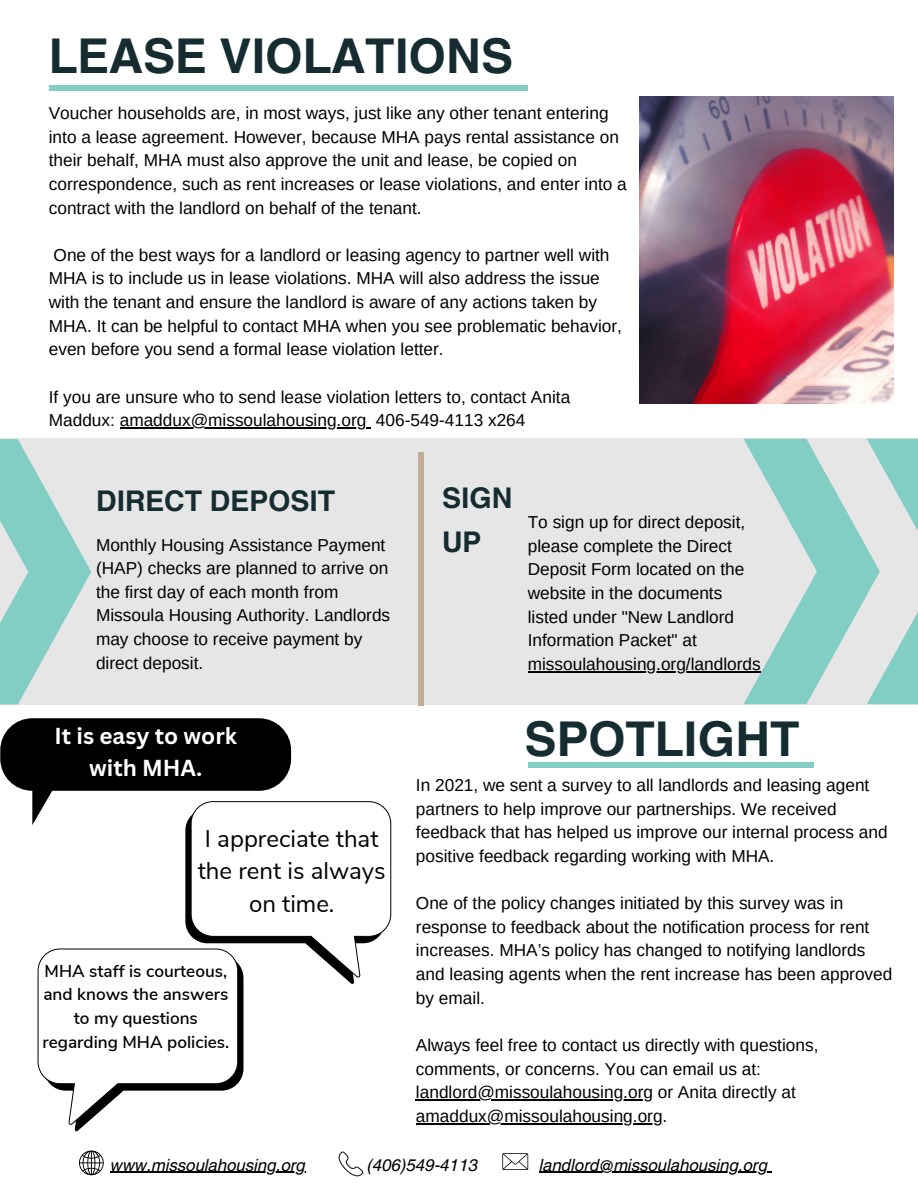
<style>
.page{position:relative;width:918px;height:1188px;background:#fff}
.page>*{position:absolute;margin:0;border:0;box-sizing:border-box;transform-origin:0 0}
.t1{font:700 48px "Helvetica World";color:#152c30}
.t2{font:700 28.5px "Helvetica World";color:#152c30}
.t3{font:24px/32.7px "Nunito Sans";color:#000;text-align:center}
.t4{font:700 22.5px "Canva Sans";color:#fff}
.t5{font:17.25px/23.7px "Arimo";color:#000}
.t6{font:600 17.25px/23.7px "Nunito Sans";color:#000;text-align:center}
.t7{font:italic 16.8px "Helvetica World";color:#000}
</style>
<div class="page">
<div style="left:0;top:439px;width:918px;height:266px;background:#e6e6e6"></div>
<hr style="left:528px;top:671px;width:233px;height:1px;background:#000">
<svg style="left:0;top:439px;width:91px;height:266px"></svg>
<svg style="left:743px;top:439px;width:175px;height:265px"></svg>
<img style="left:639px;top:97px;width:254px;height:306px">
<div style="left:49px;top:85px;width:479px;height:6px;background:#83cec4"></div>
<div style="left:418px;top:452px;width:5px;height:253px;background:#c2ae95"></div>
<svg style="left:79px;top:1151px;width:25px;height:24px"></svg>
<svg style="left:338px;top:1151px;width:26px;height:25px"></svg>
<svg style="left:502px;top:1153px;width:26px;height:17px"></svg>
<div style="left:0;top:718px;width:291px;height:73px;background:#000;border-radius:32px"></div>
<svg style="left:38px;top:801px;width:353px;height:331px"></svg>
<hr style="left:120px;top:427px;width:246px;height:1px;background:#000">
<hr style="left:111px;top:1172px;width:195px;height:1px;background:#000">
<hr style="left:539px;top:1172px;width:229px;height:1px;background:#000">
<hr style="left:416px;top:1099px;width:237px;height:1px;background:#000">
<hr style="left:416px;top:1123px;width:247px;height:1px;background:#000">
<div style="left:528px;top:762px;width:286px;height:6px;background:#83cec4"></div>
<p class="t1" style="left:49px;top:17px;width:466px">LEASE VIOLATIONS</p>
<p class="t5" style="left:49px;top:101px;width:580px">Voucher households are, in most ways, just like any other tenant entering into a lease agreement. However, because MHA pays rental assistance on their behalf, MHA must also approve the unit and lease, be copied on correspondence, such as rent increases or lease violations, and enter into a contract with the landlord on behalf of the tenant.</p>
<p class="t5" style="left:49px;top:243px;width:575px">One of the best ways for a landlord or leasing agency to partner well with MHA is to include us in lease violations. MHA will also address the issue with the tenant and ensure the landlord is aware of any actions taken by MHA. It can be helpful to contact MHA when you see problematic behavior, even before you send a formal lease violation letter.</p>
<p class="t5" style="left:49px;top:385px;width:523px">If you are unsure who to send lease violation letters to, contact Anita<br>Maddux: amaddux@missoulahousing.org 406-549-4113 x264</p>
<p class="t2" style="left:96px;top:477px;width:241px">DIRECT DEPOSIT</p>
<p class="t5" style="left:96px;top:533px;width:296px">Monthly Housing Assistance Payment (HAP) checks are planned to arrive on the first day of each month from<br>Missoula Housing Authority. Landlords may choose to receive payment by direct deposit.</p>
<p class="t2" style="left:442px;top:474px;width:72px">SIGN</p>
<p class="t2" style="left:442px;top:518px;width:41px">UP</p>
<p class="t5" style="left:528px;top:510px;width:234px">To sign up for direct deposit, please complete the Direct<br>Deposit Form located on the website in the documents listed under "New Landlord<br>Information Packet" at missoulahousing.org/landlords</p>
<p class="t4" style="left:54px;top:720px;width:184px">It is easy to work</p>
<p class="t1" style="left:525px;top:699px;width:277px">SPOTLIGHT</p>
<p class="t4" style="left:89px;top:752px;width:115px">with MHA.</p>
<p class="t3" style="left:198px;top:822px;width:190px">I appreciate that the rent is always on time.</p>
<p class="t6" style="left:42px;top:959px;width:188px">MHA staff is courteous, and knows the answers to my questions regarding MHA policies.</p>
<p class="t5" style="left:416px;top:773px;width:473px">In 2021, we sent a survey to all landlords and leasing agent partners to help improve our partnerships. We received feedback that has helped us improve our internal process and positive feedback regarding working with MHA.</p>
<p class="t5" style="left:416px;top:891px;width:478px">One of the policy changes initiated by this survey was in response to feedback about the notification process for rent increases. MHA’s policy has changed to notifying landlords and leasing agents when the rent increase has been approved by email.</p>
<p class="t5" style="left:416px;top:1033px;width:404px">Always feel free to contact us directly with questions, comments, or concerns. You can email us at: landlord@missoulahousing.org or Anita directly at amaddux@missoulahousing.org.</p>
<p class="t7" style="left:111px;top:1151px;width:197px">www.missoulahousing.org</p>
<p class="t7" style="left:367px;top:1151px;width:112px">(406)549-4113</p>
<p class="t7" style="left:539px;top:1151px;width:230px">landlord@missoulahousing.org</p>
</div>
